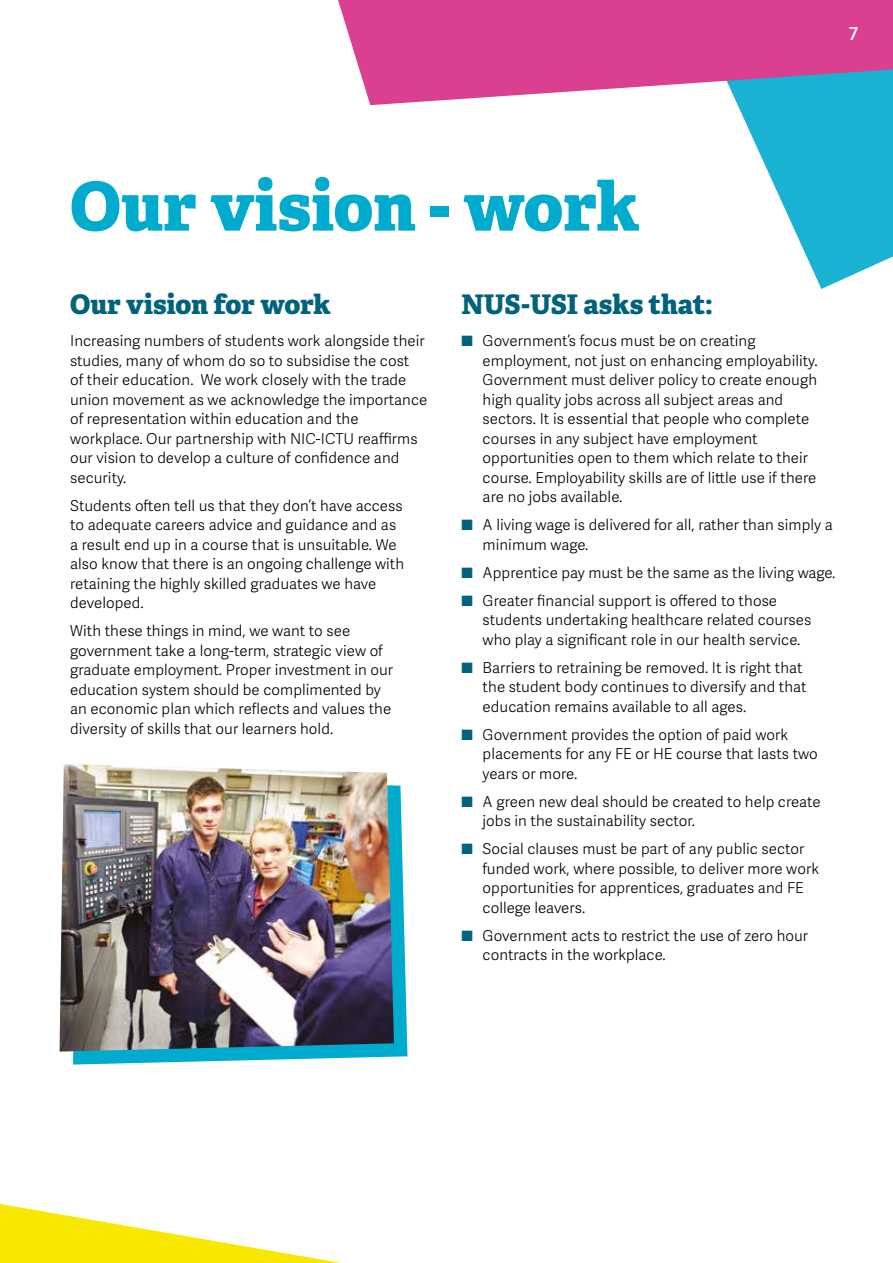
<style>
.page{position:relative;width:893px;height:1263px;background:#fff}
.page>*{position:absolute;margin:0;border:0;box-sizing:border-box;transform-origin:0 0}
.main_heading{font:800 67.5px "Adelle";letter-spacing:.005em;color:#00abcd}
.title_head{font:800 27px "Adelle";letter-spacing:.005em;color:#00627d}
.body{font:600 18px "Adelle Sans";color:#fff}
.body-2{font:300 15px/19.5px "Adelle Sans";letter-spacing:.005em;color:#000}
.s1{color:#00627d}
</style>
<div class="page">
<svg style="left:73px;top:785px;width:334px;height:279px;fill:#00abcd"></svg>
<svg style="left:737px;top:105px;width:156px;height:184px;fill:#1ab2d2"></svg>
<svg style="left:338px;top:0;width:555px;height:105px;background:#ce5ca0"></svg>
<svg style="left:0;top:1204px;width:341px;height:59px"></svg>
<img style="left:60px;top:764px;width:334px;height:287px">
<p class="body" style="left:849px;top:21px;width:11px">7</p>
<p class="main_heading" style="left:70px;top:163px;width:571px">Our vision - work</p>
<p class="title_head" style="left:70px;top:287px;width:262px">Our vision for work</p>
<p class="body-2" style="left:70px;top:330px;width:359px">Increasing numbers of students work alongside their studies, many of whom do so to subsidise the cost<br>of their education. We work closely with the trade union movement as we acknowledge the importance of representation within education and the workplace. Our partnership with NIC-ICTU reaffirms our vision to develop a culture of confidence and security.</p>
<p class="body-2" style="left:70px;top:495px;width:336px">Students often tell us that they don’t have access to adequate careers advice and guidance and as a result end up in a course that is unsuitable. We also know that there is an ongoing challenge with retaining the highly skilled graduates we have developed.</p>
<p class="body-2" style="left:70px;top:620px;width:325px">With these things in mind, we want to see government take a long-term, strategic view of graduate employment. Proper investment in our education system should be complimented by an economic plan which reflects and values the diversity of skills that our learners hold.</p>
<p class="title_head" style="left:461px;top:287px;width:253px">NUS-USI asks that:</p>
<p class="body-2" style="left:483px;top:330px;width:336px;text-indent:-21px"><span class="s1">■</span> Government’s focus must be on creating employment, not just on enhancing employability.<br>Government must deliver policy to create enough high quality jobs across all subject areas and sectors. It is essential that people who complete courses in any subject have employment opportunities open to them which relate to their course. Employability skills are of little use if there are no jobs available.</p>
<p class="body-2" style="left:483px;top:514px;width:352px;text-indent:-21px"><span class="s1">■</span> A living wage is delivered for all, rather than simply a minimum wage.</p>
<p class="body-2" style="left:461px;top:562px;width:376px"><span class="s1">■</span> Apprentice pay must be the same as the living wage.</p>
<p class="body-2" style="left:483px;top:590px;width:330px;text-indent:-21px"><span class="s1">■</span> Greater financial support is offered to those students undertaking healthcare related courses who play a significant role in our health service.</p>
<p class="body-2" style="left:483px;top:657px;width:325px;text-indent:-21px"><span class="s1">■</span> Barriers to retraining be removed. It is right that the student body continues to diversify and that education remains available to all ages.</p>
<p class="body-2" style="left:483px;top:724px;width:337px;text-indent:-21px"><span class="s1">■</span> Government provides the option of paid work placements for any FE or HE course that lasts two years or more.</p>
<p class="body-2" style="left:483px;top:791px;width:340px;text-indent:-21px"><span class="s1">■</span> A green new deal should be created to help create jobs in the sustainability sector.</p>
<p class="body-2" style="left:483px;top:838px;width:338px;text-indent:-21px"><span class="s1">■</span> Social clauses must be part of any public sector funded work, where possible, to deliver more work opportunities for apprentices, graduates and FE college leavers.</p>
<p class="body-2" style="left:483px;top:925px;width:327px;text-indent:-21px"><span class="s1">■</span> Government acts to restrict the use of zero hour contracts in the workplace.</p>
</div>
